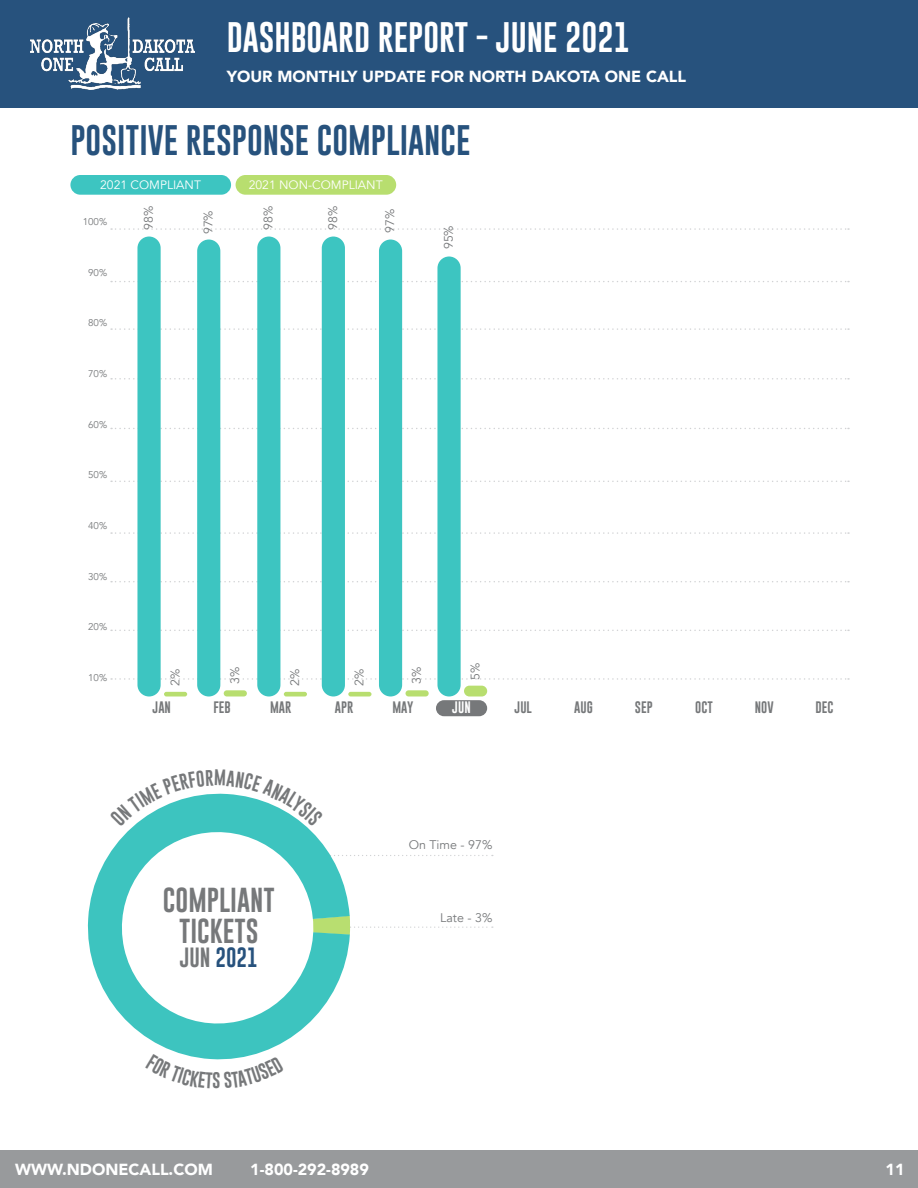
<style>
.page{position:relative;width:918px;height:1188px;background:#fff}
.page>*{position:absolute;margin:0;border:0;box-sizing:border-box;transform-origin:0 0}
.t1{font:31.2px "Gobold";color:#27527d}
.t2{font:31.2px "Gobold";color:#fff}
.t3{font:25.35px "Gobold";color:#76787a}
.t4{font:20.4px "Gobold";color:#27527d}
.t5{font:16.5px "Gobold";color:#76787a}
.t6{font:900 16.05px "Avenir";color:#fff}
.t7{font:12.45px "Avenir";color:#76787a}
.t8{font:12.3px "Avenir";color:#76787a}
.t9{font:12.15px "Gobold";color:#76787a}
.t10{font:12.15px "Avenir";color:#fff}
.t11{font:12.15px "Gobold";color:#fff}
.t12{font:9.75px "Avenir";color:#76787a}
.s1{color:#76787a}
</style>
<div class="page">
<svg style="left:350px;top:855px;width:143px;height:1px"></svg>
<svg style="left:350px;top:926px;width:143px;height:2px"></svg>
<svg style="left:87px;top:843px;width:263px;height:217px"></svg>
<svg style="left:111px;top:228px;width:738px;height:2px"></svg>
<svg style="left:111px;top:281px;width:738px;height:1px"></svg>
<svg style="left:111px;top:328px;width:738px;height:2px"></svg>
<svg style="left:111px;top:378px;width:738px;height:2px"></svg>
<svg style="left:111px;top:428px;width:738px;height:1px"></svg>
<svg style="left:111px;top:481px;width:738px;height:1px"></svg>
<svg style="left:111px;top:532px;width:738px;height:2px"></svg>
<svg style="left:111px;top:581px;width:738px;height:1px"></svg>
<svg style="left:111px;top:630px;width:738px;height:1px"></svg>
<svg style="left:111px;top:678px;width:738px;height:2px"></svg>
<div style="left:137px;top:237px;width:24px;height:459px;background:#3dc5c1;border-radius:12px"></div>
<hr style="left:164px;top:692px;width:23px;height:4px;background:#b8de6f;border-radius:2px">
<div style="left:436px;top:700px;width:51px;height:16px;background:#76787a;border-radius:8px"></div>
<div style="left:70px;top:175px;width:161px;height:20px;background:#3dc5c1;border-radius:10px"></div>
<div style="left:236px;top:175px;width:160px;height:20px;background:#b8de6f;border-radius:10px"></div>
<div style="left:0;top:0;width:918px;height:107px;background:#27527d"></div>
<div style="left:0;top:1150px;width:918px;height:38px;background:#989a9c"></div>
<img style="left:30px;top:17px;width:164px;height:73px">
<svg style="left:113px;top:826px;width:209px;height:207px"></svg>
<div style="left:197px;top:240px;width:23px;height:456px;background:#3dc5c1;border-radius:12px"></div>
<div style="left:224px;top:690px;width:23px;height:6px;background:#b8de6f;border-radius:3px"></div>
<div style="left:257px;top:237px;width:23px;height:459px;background:#3dc5c1;border-radius:12px"></div>
<hr style="left:284px;top:692px;width:23px;height:4px;background:#b8de6f;border-radius:2px">
<div style="left:322px;top:237px;width:23px;height:459px;background:#3dc5c1;border-radius:12px"></div>
<hr style="left:348px;top:692px;width:24px;height:4px;background:#b8de6f;border-radius:2px">
<div style="left:379px;top:240px;width:23px;height:456px;background:#3dc5c1;border-radius:12px"></div>
<div style="left:406px;top:690px;width:23px;height:6px;background:#b8de6f;border-radius:3px"></div>
<div style="left:437px;top:256px;width:24px;height:440px;background:#3dc5c1;border-radius:12px"></div>
<div style="left:464px;top:686px;width:23px;height:10px;background:#b8de6f;border-radius:5px"></div>
<svg style="left:134px;top:793px;width:172px;height:33px"></svg>
<svg style="left:145px;top:1054px;width:68px;height:6px"></svg>
<svg style="left:224px;top:1056px;width:60px;height:4px"></svg>
<p class="t2" style="left:227px;top:17px;width:405px">DASHBOARD REPORT - JUNE 2021</p>
<p class="t6" style="left:227px;top:63px;width:461px">YOUR MONTHLY UPDATE FOR NORTH DAKOTA ONE CALL</p>
<p class="t1" style="left:70px;top:120px;width:401px">POSITIVE RESPONSE COMPLIANCE</p>
<p class="t10" style="left:100px;top:177px;width:102px">2021 COMPLIANT</p>
<p class="t10" style="left:249px;top:177px;width:135px">2021 NON-COMPLIANT</p>
<p class="t12" style="left:83px;top:216px;width:26px">100%</p>
<p class="t12" style="left:88px;top:267px;width:21px">90%</p>
<p class="t12" style="left:88px;top:317px;width:21px">80%</p>
<p class="t12" style="left:88px;top:368px;width:21px">70%</p>
<p class="t12" style="left:88px;top:418px;width:21px">60%</p>
<p class="t12" style="left:88px;top:469px;width:21px">50%</p>
<p class="t12" style="left:88px;top:520px;width:21px">40%</p>
<p class="t12" style="left:88px;top:570px;width:21px">30%</p>
<p class="t8" style="left:141px;top:230px;width:25px;rotate:-90deg">98%</p>
<p class="t8" style="left:201px;top:234px;width:25px;rotate:-90deg">97%</p>
<p class="t8" style="left:261px;top:230px;width:25px;rotate:-90deg">98%</p>
<p class="t8" style="left:326px;top:230px;width:25px;rotate:-90deg">98%</p>
<p class="t8" style="left:383px;top:233px;width:25px;rotate:-90deg">97%</p>
<p class="t12" style="left:88px;top:621px;width:21px">20%</p>
<p class="t12" style="left:88px;top:672px;width:21px">10%</p>
<p class="t8" style="left:168px;top:686px;width:19px;rotate:-90deg">2%</p>
<p class="t8" style="left:227px;top:684px;width:19px;rotate:-90deg">3%</p>
<p class="t8" style="left:288px;top:686px;width:19px;rotate:-90deg">2%</p>
<p class="t8" style="left:352px;top:686px;width:19px;rotate:-90deg">2%</p>
<p class="t8" style="left:409px;top:684px;width:19px;rotate:-90deg">3%</p>
<p class="t8" style="left:441px;top:249px;width:25px;rotate:-90deg">95%</p>
<p class="t8" style="left:468px;top:680px;width:19px;rotate:-90deg">5%</p>
<p class="t9" style="left:153px;top:700px;width:20px">JAN</p>
<p class="t9" style="left:213px;top:700px;width:19px">FEB</p>
<p class="t9" style="left:270px;top:700px;width:23px">MAR</p>
<p class="t9" style="left:335px;top:700px;width:20px">APR</p>
<p class="t9" style="left:392px;top:700px;width:23px">MAY</p>
<p class="t11" style="left:452px;top:700px;width:20px">JUN</p>
<p class="t9" style="left:515px;top:700px;width:19px">JUL</p>
<p class="t9" style="left:574px;top:700px;width:20px">AUG</p>
<p class="t9" style="left:635px;top:700px;width:19px">SEP</p>
<p class="t9" style="left:695px;top:700px;width:19px">OCT</p>
<p class="t9" style="left:755px;top:700px;width:20px">NOV</p>
<p class="t9" style="left:816px;top:700px;width:19px">DEC</p>
<p class="t3" style="left:163px;top:884px;width:113px">COMPLIANT</p>
<p class="t3" style="left:179px;top:914px;width:81px">TICKETS</p>
<p class="t4" style="left:180px;top:944px;width:80px"><span class="s1">JUN</span> 2021</p>
<p class="t5" style="left:212px;top:1070px;width:10px">S</p>
<p class="t7" style="left:409px;top:838px;width:85px">On Time - 97%</p>
<p class="t7" style="left:440px;top:910px;width:54px">Late - 3%</p>
<p class="t6" style="left:15px;top:1156px;width:199px">WWW.NDONECALL.COM</p>
<p class="t6" style="left:250px;top:1156px;width:120px">1-800-292-8989</p>
<p class="t6" style="left:886px;top:1156px;width:20px">11</p>
</div>
